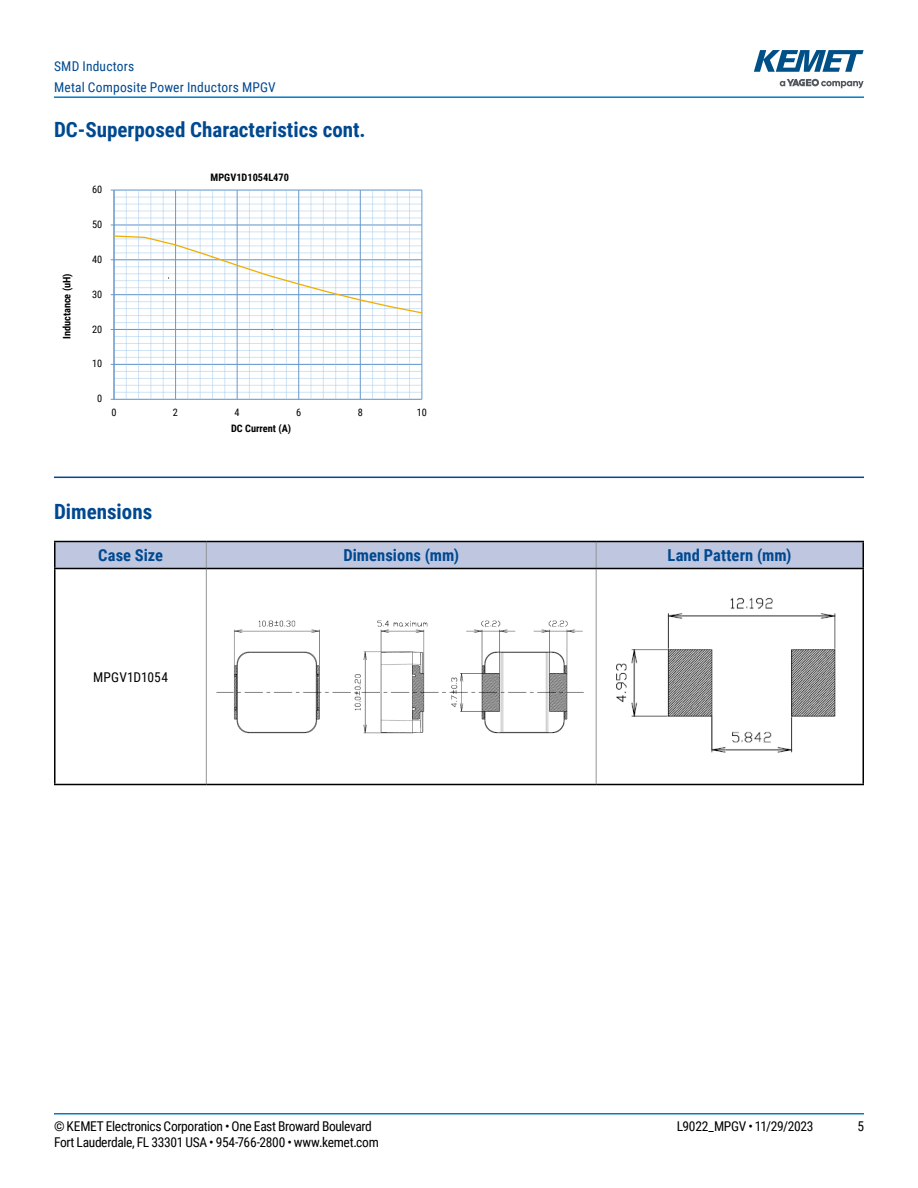
<style>
.page{position:relative;width:918px;height:1188px;background:#fff}
.page>*{position:absolute;margin:0;border:0;box-sizing:border-box;transform-origin:0 0}
.t1{font:700 21px "Roboto Condensed";color:#004990}
.t2{font:700 16.5px "Roboto Condensed";letter-spacing:.005em;color:#004990}
.t3{font:13.5px "Roboto Condensed";letter-spacing:-.025em;color:#000}
.t4{font:13.5px/21px "Roboto Condensed";letter-spacing:.015em;color:#004990}
.t5{font:13.5px "Roboto Condensed";letter-spacing:.01em;color:#000}
.t6{font:700 10.35px "Roboto Condensed";color:#000}
.t7{font:10.35px "Roboto Condensed";letter-spacing:-.005em;color:#000}
</style>
<div class="page">
<hr style="left:54px;top:1113px;width:810px;height:2px;background:#007dc3">
<hr style="left:54px;top:96px;width:810px;height:2px;background:#007dc3">
<svg style="left:780px;top:79px;width:84px;height:9px"></svg>
<svg style="left:754px;top:50px;width:110px;height:22px"></svg>
<hr style="left:54px;top:477px;width:810px;height:1px;background:#004990">
<hr style="left:114px;top:392px;width:308px;height:1px;background:#d8e9f7">
<hr style="left:114px;top:385px;width:308px;height:1px;background:#d8e9f7">
<hr style="left:114px;top:378px;width:308px;height:1px;background:#d4e6f6">
<hr style="left:114px;top:371px;width:308px;height:1px;background:#d4e6f6">
<hr style="left:114px;top:357px;width:308px;height:1px;background:#d4e7f6">
<hr style="left:114px;top:350px;width:308px;height:1px;background:#cfe4f5">
<hr style="left:114px;top:343px;width:308px;height:1px;background:#cfe4f5">
<hr style="left:114px;top:336px;width:308px;height:1px;background:#cfe4f5">
<hr style="left:114px;top:322px;width:308px;height:1px;background:#d2e6f5">
<hr style="left:114px;top:315px;width:308px;height:1px;background:#d2e6f5">
<hr style="left:114px;top:232px;width:308px;height:1px;background:#edf5fb">
<hr style="left:114px;top:218px;width:308px;height:1px;background:#e8f2fa">
<hr style="left:114px;top:211px;width:308px;height:1px;background:#e8f2fa">
<hr style="left:114px;top:204px;width:308px;height:1px;background:#e3eff9">
<hr style="left:114px;top:197px;width:308px;height:1px;background:#e3eff9">
<hr style="left:114px;top:399px;width:308px;height:1px;background:#69c">
<hr style="left:114px;top:364px;width:308px;height:1px;background:#69c">
<hr style="left:114px;top:329px;width:308px;height:1px;background:#69c">
<hr style="left:114px;top:224px;width:308px;height:2px;background:#69c">
<hr style="left:114px;top:190px;width:308px;height:1px;background:#69c">
<hr style="left:126px;top:190px;width:1px;height:209px;background:#9fc9eb;opacity:.5">
<hr style="left:138px;top:190px;width:1px;height:209px;background:#9fc9eb;opacity:.5">
<hr style="left:151px;top:190px;width:1px;height:209px;background:#9fc9eb;opacity:.5">
<hr style="left:163px;top:190px;width:1px;height:209px;background:#9fc9eb;opacity:.5">
<hr style="left:188px;top:190px;width:1px;height:209px;background:#9fc9eb;opacity:.5">
<hr style="left:200px;top:190px;width:1px;height:209px;background:#9fc9eb;opacity:.5">
<hr style="left:212px;top:190px;width:1px;height:209px;background:#9fc9eb;opacity:.5">
<hr style="left:225px;top:190px;width:1px;height:209px;background:#9fc9eb;opacity:.5">
<hr style="left:249px;top:190px;width:1px;height:209px;background:#9fc9eb;opacity:.5">
<hr style="left:262px;top:190px;width:1px;height:209px;background:#9fc9eb;opacity:.5">
<hr style="left:274px;top:190px;width:1px;height:209px;background:#9fc9eb;opacity:.5">
<hr style="left:286px;top:190px;width:1px;height:209px;background:#9fc9eb;opacity:.5">
<hr style="left:311px;top:190px;width:1px;height:209px;background:#9fc9eb;opacity:.5">
<hr style="left:323px;top:190px;width:1px;height:209px;background:#9fc9eb;opacity:.5">
<hr style="left:335px;top:190px;width:1px;height:209px;background:#9fc9eb;opacity:.5">
<hr style="left:348px;top:190px;width:1px;height:209px;background:#9fc9eb;opacity:.5">
<hr style="left:372px;top:190px;width:1px;height:209px;background:#9fc9eb;opacity:.5">
<hr style="left:385px;top:190px;width:1px;height:209px;background:#9fc9eb;opacity:.5">
<hr style="left:397px;top:190px;width:1px;height:209px;background:#9fc9eb;opacity:.5">
<hr style="left:409px;top:190px;width:1px;height:209px;background:#9fc9eb;opacity:.5">
<hr style="left:175px;top:190px;width:1px;height:209px;background:#69c">
<hr style="left:237px;top:190px;width:1px;height:209px;background:#69c">
<hr style="left:298px;top:190px;width:1px;height:209px;background:#69c">
<hr style="left:360px;top:190px;width:1px;height:209px;background:#69c">
<hr style="left:421px;top:190px;width:1px;height:209px;background:#69c">
<hr style="left:114px;top:190px;width:1px;height:209px;background:#69c">
<svg style="left:111px;top:235px;width:311px;height:79px"></svg>
<svg style="left:56px;top:542px;width:806px;height:26px;background:#bbc2db"></svg>
<hr style="left:206px;top:569px;width:1px;height:215px;background:#939598">
<hr style="left:596px;top:569px;width:1px;height:215px;background:#939598">
<hr style="left:54px;top:541px;width:152px;height:1px;background:#000">
<hr style="left:54px;top:542px;width:2px;height:26px;background:#000">
<hr style="left:206px;top:541px;width:390px;height:1px;background:#000">
<hr style="left:596px;top:541px;width:268px;height:1px;background:#000">
<hr style="left:862px;top:542px;width:2px;height:26px;background:#000">
<hr style="left:54px;top:568px;width:152px;height:1px;background:#000">
<hr style="left:54px;top:569px;width:2px;height:215px;background:#000">
<hr style="left:206px;top:568px;width:390px;height:1px;background:#000">
<hr style="left:596px;top:568px;width:268px;height:1px;background:#000">
<hr style="left:862px;top:569px;width:2px;height:215px;background:#000">
<hr style="left:54px;top:784px;width:152px;height:1px;background:#000">
<hr style="left:206px;top:784px;width:390px;height:1px;background:#000">
<hr style="left:596px;top:784px;width:268px;height:1px;background:#000">
<img style="left:216px;top:620px;width:368px;height:114px">
<img style="left:616px;top:597px;width:220px;height:156px">
<p class="t4" style="left:54px;top:55px;width:223px">SMD Inductors<br>Metal Composite Power Inductors MPGV</p>
<h1 class="t1" style="left:54px;top:115px;width:313px">DC-Superposed Characteristics cont.</h1>
<p class="t6" style="left:59px;top:339px;width:67px;rotate:-90deg">Inductance (uH)</p>
<p class="t7" style="left:92px;top:182px;width:12px">60</p>
<p class="t7" style="left:92px;top:217px;width:12px">50</p>
<p class="t6" style="left:211px;top:170px;width:80px">MPGV1D1054L470</p>
<p class="t7" style="left:92px;top:252px;width:12px">40</p>
<p class="t7" style="left:92px;top:287px;width:12px">30</p>
<p class="t7" style="left:92px;top:322px;width:12px">20</p>
<p class="t7" style="left:92px;top:357px;width:12px">10</p>
<p class="t7" style="left:97px;top:391px;width:7px">0</p>
<p class="t7" style="left:111px;top:405px;width:7px">0</p>
<p class="t7" style="left:173px;top:405px;width:7px">2</p>
<p class="t7" style="left:235px;top:405px;width:7px">4</p>
<p class="t7" style="left:296px;top:405px;width:7px">6</p>
<p class="t7" style="left:358px;top:405px;width:7px">8</p>
<p class="t7" style="left:417px;top:405px;width:12px">10</p>
<p class="t6" style="left:231px;top:421px;width:62px">DC Current (A)</p>
<h1 class="t1" style="left:54px;top:496px;width:100px">Dimensions</h1>
<p class="t2" style="left:98px;top:544px;width:66px">Case Size</p>
<p class="t2" style="left:343px;top:544px;width:117px">Dimensions (mm)</p>
<p class="t2" style="left:668px;top:544px;width:125px">Land Pattern (mm)</p>
<p class="t5" style="left:93px;top:667px;width:76px">MPGV1D1054</p>
<p class="t3" style="left:54px;top:1116px;width:319px">© KEMET Electronics Corporation • One East Broward Boulevard</p>
<p class="t3" style="left:677px;top:1116px;width:138px">L9022_MPGV • 11/29/2023</p>
<p class="t3" style="left:857px;top:1116px;width:8px">5</p>
<p class="t3" style="left:54px;top:1133px;width:326px">Fort Lauderdale, FL 33301 USA • 954-766-2800 • www.kemet.com</p>
</div>
